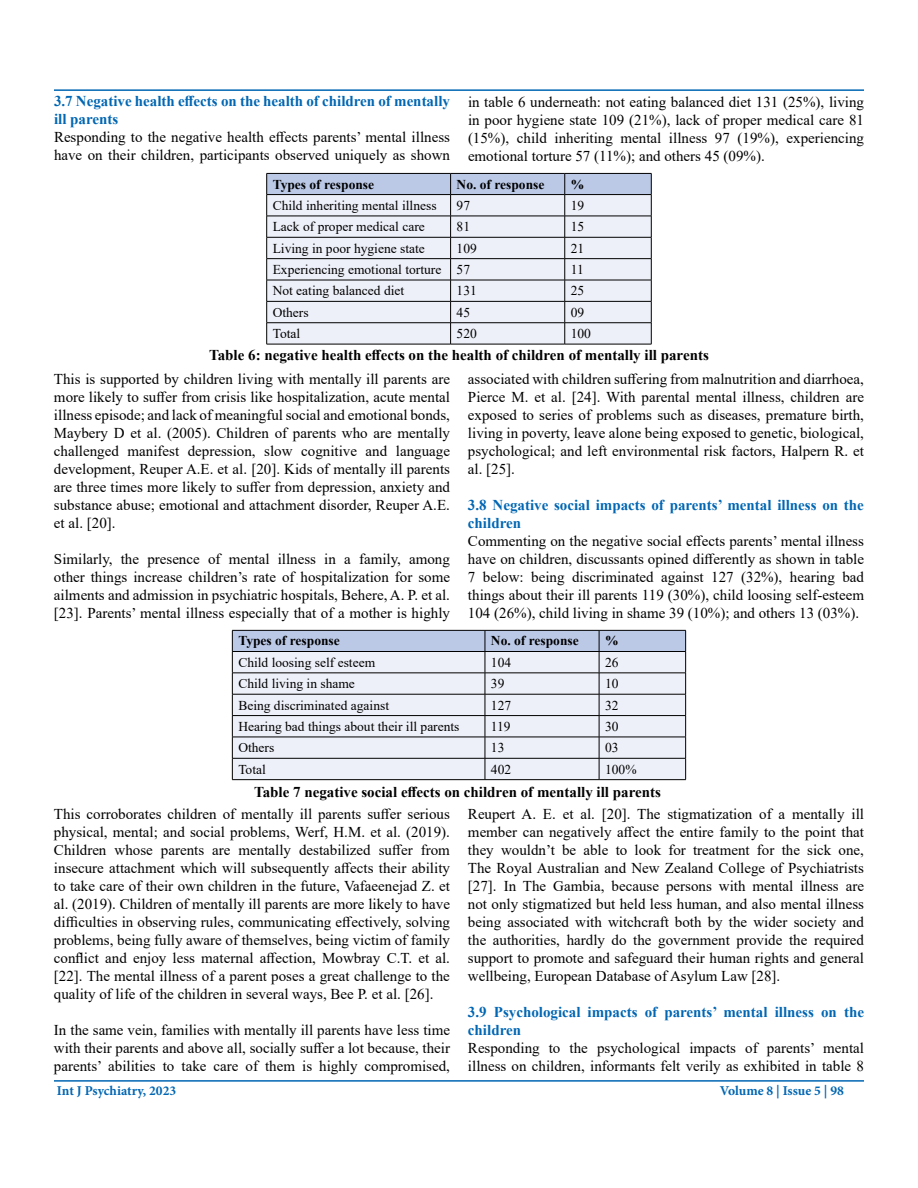
<style>
.page{position:relative;width:918px;height:1188px;background:#fff}
.page>*{position:absolute;margin:0;border:0;box-sizing:border-box;transform-origin:0 0}
.t1{font:15px/18px "Times New Roman";color:#000;text-align:justify}
.t2{font:700 15px/18px "Times New Roman";color:#0066b3}
.t3{font:700 15px "Times New Roman";color:#000}
.t4{font:13.5px "Times New Roman";color:#000}
.t5{font:700 13.5px "Times New Roman";color:#000}
.t6{font:700 13.5px "Minion Pro";color:#0066b3}
</style>
<div class="page">
<hr style="left:54px;top:1080px;width:810px;height:2px;background:#0066b3">
<hr style="left:54px;top:89px;width:810px;height:2px;background:#0066b3">
<svg style="left:266px;top:173px;width:386px;height:171px;background:#d9dce7"></svg>
<hr style="left:267px;top:344px;width:184px;height:1px;background:#000">
<hr style="left:451px;top:344px;width:114px;height:1px;background:#000">
<hr style="left:565px;top:344px;width:86px;height:1px;background:#000">
<svg style="left:232px;top:630px;width:454px;height:149px;background:#dadde9"></svg>
<hr style="left:232px;top:779px;width:253px;height:1px;background:#000">
<hr style="left:485px;top:779px;width:114px;height:1px;background:#000">
<hr style="left:599px;top:779px;width:87px;height:1px;background:#000">
<p class="t2" style="left:54px;top:92px;width:398px">3.7 Negative health effects on the health of children of mentally ill parents</p>
<p class="t1" style="left:54px;top:128px;width:398px">Responding to the negative health effects parents’ mental illness have on their children, participants observed uniquely as shown</p>
<p class="t1" style="left:468px;top:92px;width:398px">in table 6 underneath: not eating balanced diet 131 (25%), living in poor hygiene state 109 (21%), lack of proper medical care 81 (15%), child inheriting mental illness 97 (19%), experiencing emotional torture 57 (11%); and others 45 (09%).</p>
<p class="t5" style="left:273px;top:174px;width:103px">Types of response</p>
<p class="t5" style="left:457px;top:174px;width:89px">No. of response</p>
<p class="t5" style="left:571px;top:174px;width:15px">%</p>
<p class="t4" style="left:273px;top:196px;width:165px">Child inheriting mental illness</p>
<p class="t4" style="left:457px;top:196px;width:15px">97</p>
<p class="t4" style="left:571px;top:196px;width:15px">19</p>
<p class="t4" style="left:273px;top:217px;width:154px">Lack of proper medical care</p>
<p class="t4" style="left:457px;top:217px;width:15px">81</p>
<p class="t4" style="left:571px;top:217px;width:15px">15</p>
<p class="t4" style="left:273px;top:239px;width:154px">Living in poor hygiene state</p>
<p class="t4" style="left:457px;top:239px;width:22px">109</p>
<p class="t4" style="left:571px;top:239px;width:15px">21</p>
<p class="t4" style="left:273px;top:260px;width:199px">Experiencing emotional torture 57</p>
<p class="t4" style="left:571px;top:260px;width:15px">11</p>
<p class="t4" style="left:273px;top:281px;width:133px">Not eating balanced diet</p>
<p class="t4" style="left:457px;top:281px;width:22px">131</p>
<p class="t4" style="left:571px;top:281px;width:15px">25</p>
<p class="t4" style="left:273px;top:303px;width:37px">Others</p>
<p class="t4" style="left:457px;top:303px;width:15px">45</p>
<p class="t4" style="left:571px;top:303px;width:15px">09</p>
<p class="t4" style="left:273px;top:324px;width:29px">Total</p>
<p class="t4" style="left:457px;top:324px;width:22px">520</p>
<p class="t4" style="left:571px;top:324px;width:22px">100</p>
<p class="t3" style="left:209px;top:344px;width:501px">Table 6: negative health effects on the health of children of mentally ill parents</p>
<p class="t1" style="left:54px;top:370px;width:398px">This is supported by children living with mentally ill parents are more likely to suffer from crisis like hospitalization, acute mental illness episode; and lack of meaningful social and emotional bonds, Maybery D et al. (2005). Children of parents who are mentally challenged manifest depression, slow cognitive and language development, Reuper A.E. et al. [20]. Kids of mentally ill parents are three times more likely to suffer from depression, anxiety and substance abuse; emotional and attachment disorder, Reuper A.E. et al. [20].</p>
<p class="t1" style="left:54px;top:550px;width:398px">Similarly, the presence of mental illness in a family, among other things increase children’s rate of hospitalization for some ailments and admission in psychiatric hospitals, Behere, A. P. et al. [23]. Parents’ mental illness especially that of a mother is highly</p>
<p class="t1" style="left:468px;top:370px;width:398px">associated with children suffering from malnutrition and diarrhoea, Pierce M. et al. [24]. With parental mental illness, children are exposed to series of problems such as diseases, premature birth, living in poverty, leave alone being exposed to genetic, biological, psychological; and left environmental risk factors, Halpern R. et al. [25].</p>
<p class="t2" style="left:468px;top:496px;width:397px">3.8 Negative social impacts of parents’ mental illness on the children</p>
<p class="t1" style="left:468px;top:532px;width:398px">Commenting on the negative social effects parents’ mental illness have on children, discussants opined differently as shown in table 7 below: being discriminated against 127 (32%), hearing bad things about their ill parents 119 (30%), child loosing self-esteem 104 (26%), child living in shame 39 (10%); and others 13 (03%).</p>
<p class="t5" style="left:238px;top:631px;width:103px">Types of response</p>
<p class="t5" style="left:491px;top:631px;width:89px">No. of response</p>
<p class="t5" style="left:605px;top:631px;width:15px">%</p>
<p class="t4" style="left:238px;top:653px;width:138px">Child loosing self esteem</p>
<p class="t4" style="left:491px;top:653px;width:22px">104</p>
<p class="t4" style="left:605px;top:653px;width:15px">26</p>
<p class="t4" style="left:238px;top:674px;width:118px">Child living in shame</p>
<p class="t4" style="left:491px;top:674px;width:15px">39</p>
<p class="t4" style="left:605px;top:674px;width:15px">10</p>
<p class="t4" style="left:238px;top:696px;width:152px">Being discriminated against</p>
<p class="t4" style="left:491px;top:696px;width:22px">127</p>
<p class="t4" style="left:605px;top:696px;width:15px">32</p>
<p class="t4" style="left:238px;top:717px;width:223px">Hearing bad things about their ill parents</p>
<p class="t4" style="left:491px;top:717px;width:21px">119</p>
<p class="t4" style="left:605px;top:717px;width:15px">30</p>
<p class="t4" style="left:238px;top:738px;width:37px">Others</p>
<p class="t4" style="left:491px;top:738px;width:15px">13</p>
<p class="t4" style="left:605px;top:738px;width:15px">03</p>
<p class="t4" style="left:238px;top:760px;width:29px">Total</p>
<p class="t4" style="left:491px;top:760px;width:22px">402</p>
<p class="t4" style="left:605px;top:760px;width:33px">100%</p>
<p class="t3" style="left:254px;top:781px;width:408px">Table 7 negative social effects on children of mentally ill parents</p>
<p class="t1" style="left:54px;top:804px;width:398px">This corroborates children of mentally ill parents suffer serious physical, mental; and social problems, Werf, H.M. et al. (2019).<br>Children whose parents are mentally destabilized suffer from insecure attachment which will subsequently affects their ability to take care of their own children in the future, Vafaeenejad Z. et al. (2019). Children of mentally ill parents are more likely to have difficulties in observing rules, communicating effectively, solving problems, being fully aware of themselves, being victim of family conflict and enjoy less maternal affection, Mowbray C.T. et al. [22]. The mental illness of a parent poses a great challenge to the quality of life of the children in several ways, Bee P. et al. [26].</p>
<p class="t1" style="left:54px;top:1020px;width:398px">In the same vein, families with mentally ill parents have less time with their parents and above all, socially suffer a lot because, their parents’ abilities to take care of them is highly compromised,</p>
<p class="t1" style="left:468px;top:804px;width:398px">Reupert A. E. et al. [20]. The stigmatization of a mentally ill member can negatively affect the entire family to the point that they wouldn’t be able to look for treatment for the sick one, The Royal Australian and New Zealand College of Psychiatrists [27]. In The Gambia, because persons with mental illness are not only stigmatized but held less human, and also mental illness being associated with witchcraft both by the wider society and the authorities, hardly do the government provide the required support to promote and safeguard their human rights and general wellbeing, European Database of Asylum Law [28].</p>
<p class="t2" style="left:468px;top:1002px;width:398px">3.9 Psychological impacts of parents’ mental illness on the children</p>
<p class="t1" style="left:468px;top:1038px;width:398px">Responding to the psychological impacts of parents’ mental illness on children, informants felt verily as exhibited in table 8</p>
<p class="t6" style="left:57px;top:1081px;width:121px">Int J Psychiatry, 2023</p>
<p class="t6" style="left:720px;top:1082px;width:126px">Volume 8 | Issue 5 | 98</p>
</div>
